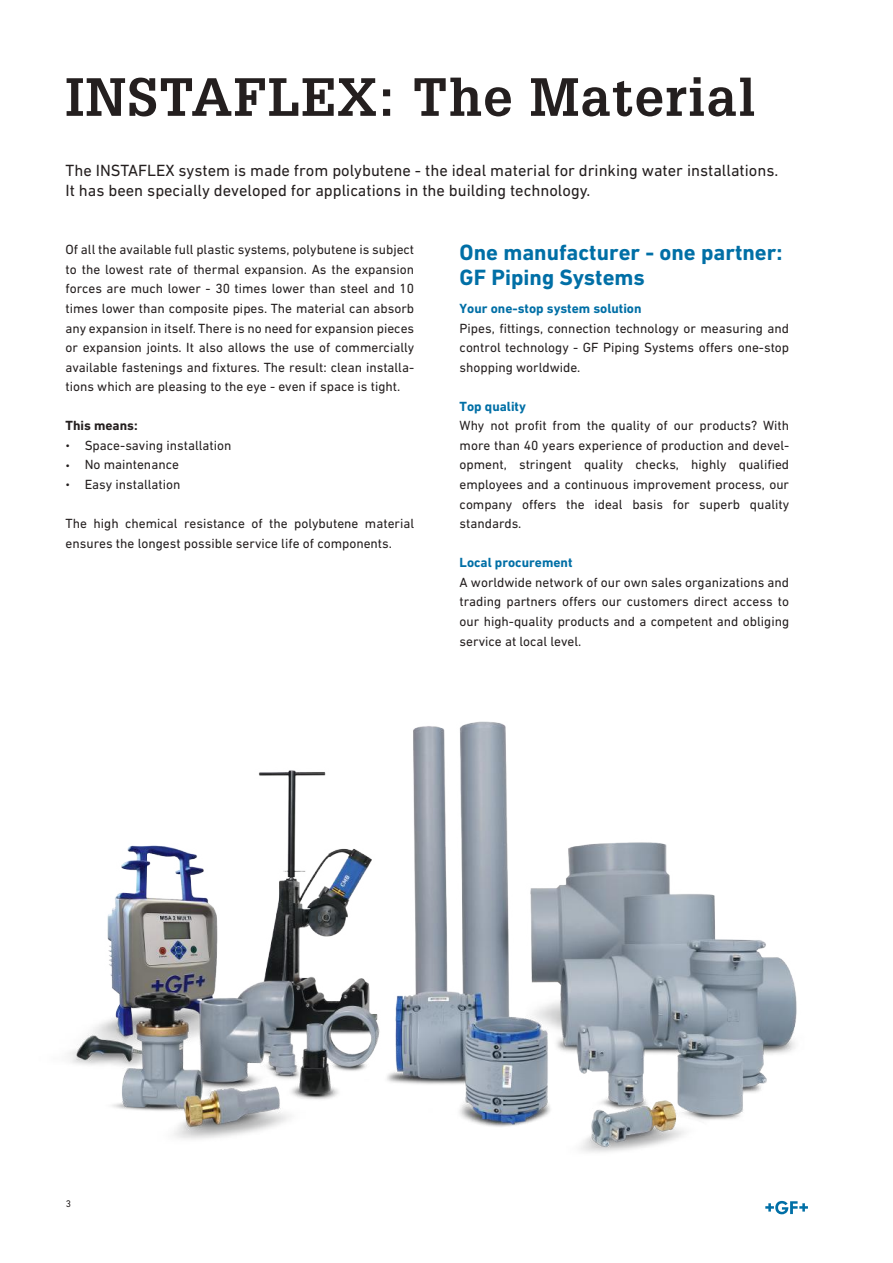
<style>
.page{position:relative;width:893px;height:1263px;background:#fff}
.page>*{position:absolute;margin:0;border:0;box-sizing:border-box;transform-origin:0 0}
.t1{font:700 52.5px "Glypha LT Pro";letter-spacing:.025em;color:#241f1f}
.t2{font:700 22.5px/24.8px "DIN Next W1 G";color:#006fa6}
.t3{font:16.5px/19.5px "DIN Next W1 G";color:#241f1f}
.t4{font:13.5px/19.5px "DIN Next W1 G";color:#241f1f;text-align:justify}
.t5{font:700 13.5px "DIN Next W1 G";color:#006fa6}
.t6{font:700 13.5px "DIN Next W1 G";color:#241f1f}
.t7{font:9.75px "DIN Next W1 G";color:#241f1f}
.s1{font-size:10.5px}
</style>
<div class="page">
<img style="left:68px;top:721px;width:729px;height:494px">
<svg style="left:765px;top:1201px;width:43px;height:13px"></svg>
<h1 class="t1" style="left:66px;top:65px;width:692px">INSTAFLEX: The Material</h1>
<p class="t3" style="left:66px;top:160px;width:714px">The INSTAFLEX system is made from polybutene - the ideal material for drinking water installations.<br>It has been specially developed for applications in the building technology.</p>
<p class="t4" style="left:66px;top:240px;width:350px">Of all the available full plastic systems, polybutene is subject to the lowest rate of thermal expansion. As the expansion forces are much lower - 30 times lower than steel and 10 times lower than composite pipes. The material can absorb any expansion in itself. There is no need for expansion pieces or expansion joints. It also allows the use of commercially available fastenings and fixtures. The result: clean installa&shy;tions which are pleasing to the eye - even if space is tight.</p>
<p class="t6" style="left:66px;top:418px;width:74px">This means:</p>
<p class="t4" style="left:66px;top:435px;width:167px"><span class="s1">•</span> Space-saving installation</p>
<p class="t4" style="left:66px;top:455px;width:115px"><span class="s1">•</span> No maintenance</p>
<p class="t4" style="left:66px;top:474px;width:116px"><span class="s1">•</span> Easy installation</p>
<p class="t4" style="left:66px;top:514px;width:350px">The high chemical resistance of the polybutene material ensures the longest possible service life of components.</p>
<h2 class="t2" style="left:460px;top:240px;width:324px">One manufacturer - one partner:<br>GF Piping Systems</h2>
<p class="t5" style="left:460px;top:300px;width:183px">Your one-stop system solution</p>
<p class="t4" style="left:460px;top:318px;width:331px">Pipes, fittings, connection technology or measuring and control technology - GF Piping Systems offers one-stop shopping worldwide.</p>
<p class="t5" style="left:460px;top:398px;width:68px">Top quality</p>
<p class="t4" style="left:460px;top:416px;width:331px">Why not profit from the quality of our products? With more than 40 years experience of production and devel&shy;opment, stringent quality checks, highly qualified employees and a continuous improvement process, our company offers the ideal basis for superb quality standards.</p>
<p class="t5" style="left:460px;top:555px;width:114px">Local procurement</p>
<p class="t4" style="left:460px;top:572px;width:331px">A worldwide network of our own sales organizations and trading partners offers our customers direct access to our high-quality products and a competent and obliging service at local level.</p>
<p class="t7" style="left:66px;top:1197px;width:7px">3</p>
</div>
